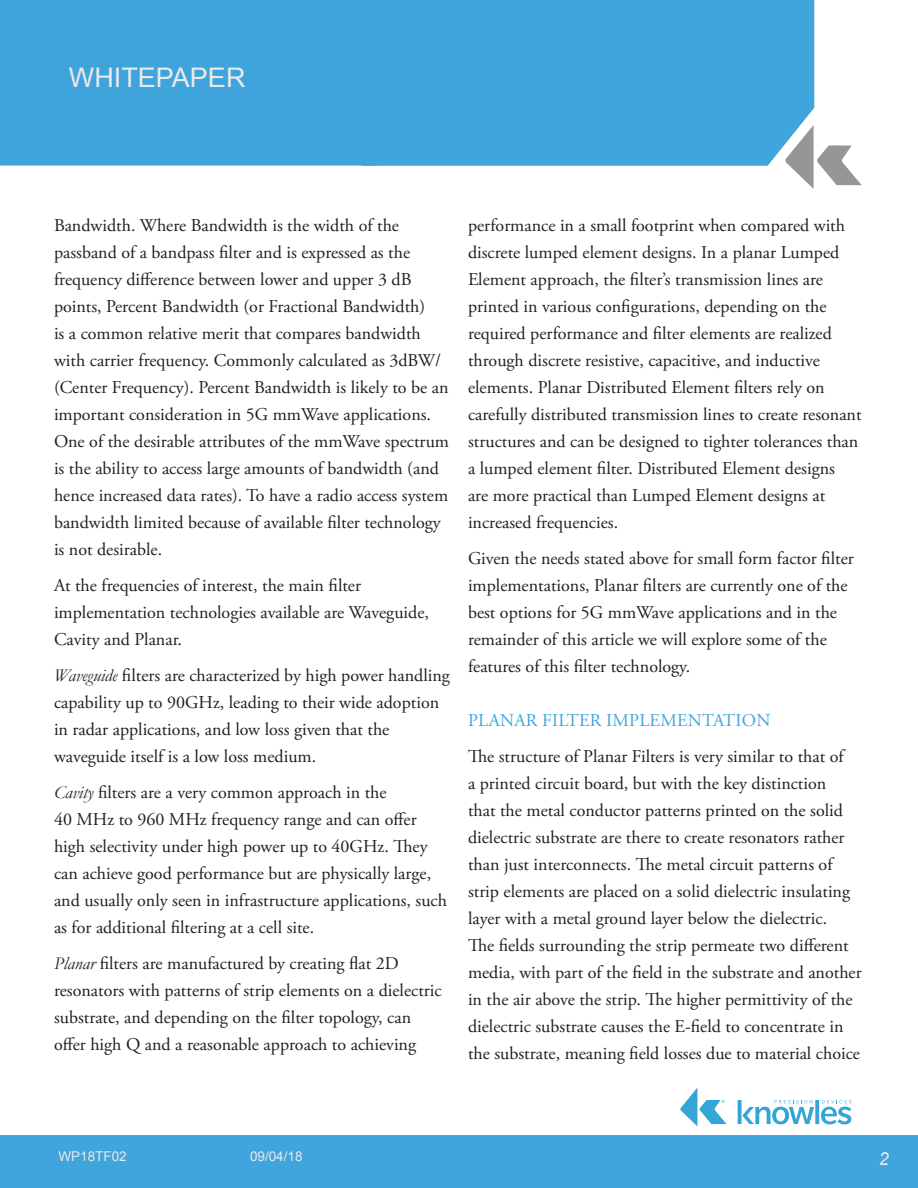
<style>
.page{position:relative;width:918px;height:1188px;background:#fff}
.page>*{position:absolute;margin:0;border:0;box-sizing:border-box;transform-origin:0 0}
.t1{font:27px "Arial";color:#e8eae9}
.t2{font:18px/27px "Adobe Garamond Pro";color:#231f20}
.Heading_1{font:18px "Adobe Garamond Pro";letter-spacing:.015em;color:#40a5dc}
.t3{font:italic 18px "Arial";color:#e9e9e9}
.t4{font:13.5px "Arial";color:#e9e9e9}
.s1{font-family:"Garamond";font-style:italic}
</style>
<div class="page">
<div style="left:0;top:1136px;width:918px;height:52px;background:#40a5dc"></div>
<div style="left:378px;top:0;width:436px;height:166px;background:#40a5dc"></div>
<svg style="left:785px;top:125px;width:77px;height:64px"></svg>
<div style="left:0;top:0;width:378px;height:166px;background:#3fa4dc;border:2px solid #40a5dc"></div>
<svg style="left:680px;top:1088px;width:47px;height:38px"></svg>
<svg style="left:738px;top:1100px;width:113px;height:24px"></svg>
<h1 class="t1" style="left:69px;top:60px;width:178px">WHITEPAPER</h1>
<p class="t2" style="left:54px;top:212px;width:397px">Bandwidth. Where Bandwidth is the width of the passband of a bandpass filter and is expressed as the frequency difference between lower and upper 3 dB points, Percent Bandwidth (or Fractional Bandwidth)<br>is a common relative merit that compares bandwidth with carrier frequency. Commonly calculated as 3dBW/ (Center Frequency). Percent Bandwidth is likely to be an important consideration in 5G mmWave applications.<br>One of the desirable attributes of the mmWave spectrum is the ability to access large amounts of bandwidth (and hence increased data rates). To have a radio access system bandwidth limited because of available filter technology is not desirable.</p>
<p class="t2" style="left:54px;top:572px;width:376px">At the frequencies of interest, the main filter implementation technologies available are Waveguide,<br>Cavity and Planar.</p>
<p class="t2" style="left:54px;top:662px;width:397px"><span class="s1">Waveguide</span> filters are characterized by high power handling capability up to 90GHz, leading to their wide adoption in radar applications, and low loss given that the waveguide itself is a low loss medium.</p>
<p class="t2" style="left:54px;top:779px;width:395px"><span class="s1">Cavity</span> filters are a very common approach in the<br>40 MHz to 960 MHz frequency range and can offer high selectivity under high power up to 40GHz. They can achieve good performance but are physically large, and usually only seen in infrastructure applications, such as for additional filtering at a cell site.</p>
<p class="t2" style="left:54px;top:950px;width:389px"><span class="s1">Planar</span> filters are manufactured by creating flat 2D resonators with patterns of strip elements on a dielectric substrate, and depending on the filter topology, can offer high Q and a reasonable approach to achieving</p>
<p class="t2" style="left:468px;top:212px;width:395px">performance in a small footprint when compared with discrete lumped element designs. In a planar Lumped Element approach, the filter’s transmission lines are printed in various configurations, depending on the required performance and filter elements are realized through discrete resistive, capacitive, and inductive elements. Planar Distributed Element filters rely on carefully distributed transmission lines to create resonant structures and can be designed to tighter tolerances than a lumped element filter. Distributed Element designs<br>are more practical than Lumped Element designs at increased frequencies.</p>
<p class="t2" style="left:468px;top:545px;width:387px">Given the needs stated above for small form factor filter implementations, Planar filters are currently one of the best options for 5G mmWave applications and in the remainder of this article we will explore some of the features of this filter technology.</p>
<p class="Heading_1" style="left:468px;top:709px;width:304px">PLANAR FILTER IMPLEMENTATION</p>
<p class="t2" style="left:468px;top:743px;width:395px">The structure of Planar Filters is very similar to that of<br>a printed circuit board, but with the key distinction<br>that the metal conductor patterns printed on the solid dielectric substrate are there to create resonators rather than just interconnects. The metal circuit patterns of strip elements are placed on a solid dielectric insulating layer with a metal ground layer below the dielectric.<br>The fields surrounding the strip permeate two different media, with part of the field in the substrate and another in the air above the strip. The higher permittivity of the dielectric substrate causes the E-field to concentrate in the substrate, meaning field losses due to material choice</p>
<p class="t4" style="left:59px;top:1147px;width:70px">WP18TF02</p>
<p class="t4" style="left:250px;top:1147px;width:54px">09/04/18</p>
<p class="t3" style="left:879px;top:1147px;width:12px">2</p>
</div>
